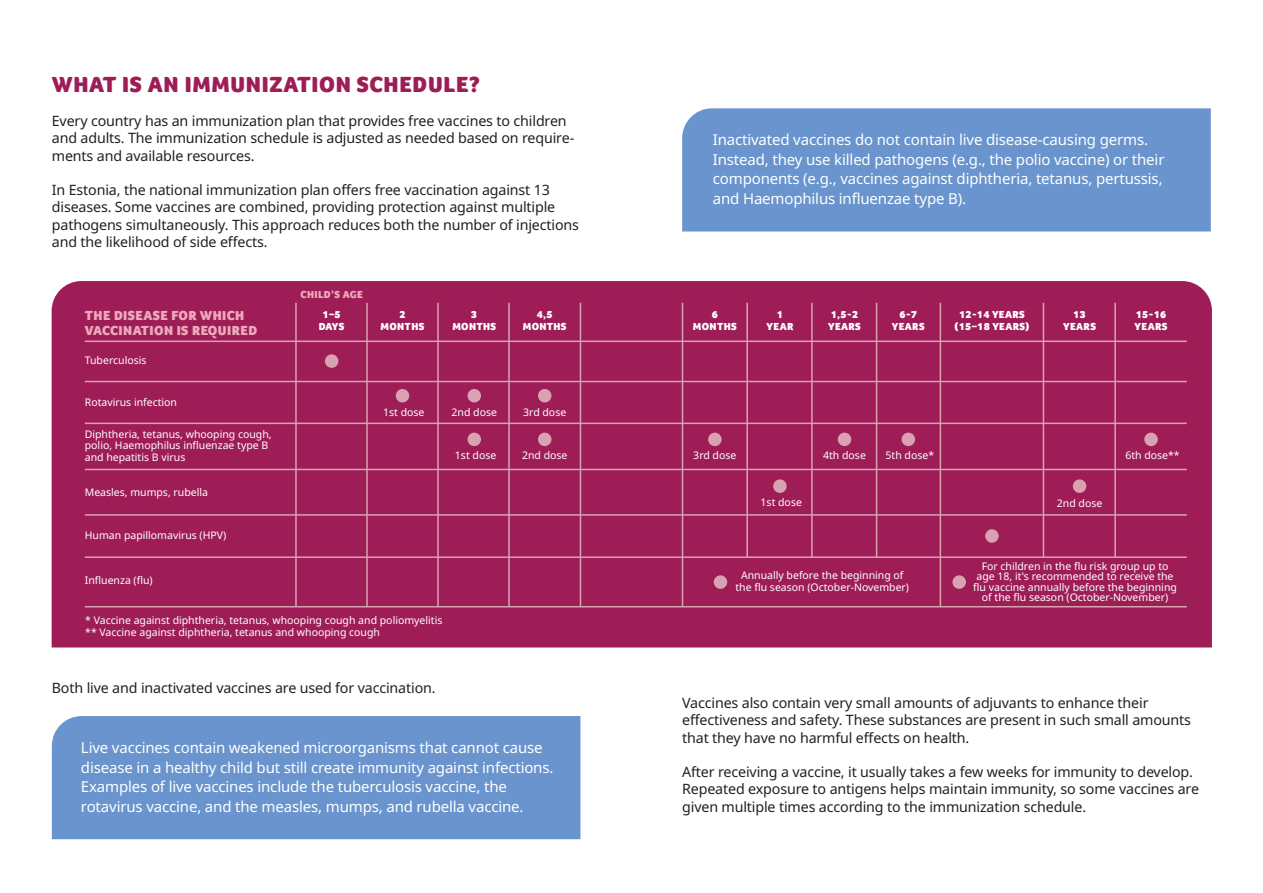
<style>
.page{position:relative;width:1263px;height:893px;background:#fff}
.page>*{position:absolute;margin:0;border:0;box-sizing:border-box;transform-origin:0 0}
.t1{font:900 22.5px "Foco";letter-spacing:.03em;color:#9e1d57}
.t2{font:15px/19.5px "Noto Sans";letter-spacing:-.01em;color:#fff}
.t3{font:14.25px/17.2px "Noto Sans";letter-spacing:-.01em;color:#231f20}
.t4{font:900 13.5px/14.9px "Foco";letter-spacing:.03em;color:#eda9ba}
.t5{font:10.5px/11.6px "Noto Sans";color:#fff;text-align:center}
.t6{font:900 10.5px/11.6px "Foco";letter-spacing:.03em;color:#fff;text-align:center}
.t7{font:900 10.5px "Foco";letter-spacing:.03em;color:#eda9ba}
</style>
<div class="page">
<div style="left:52px;top:281px;width:1160px;height:366px;background:#9e1d57"></div>
<div style="left:557px;top:531px;width:235px;height:38px;background:#9e1d57"></div>
<div style="left:325px;top:354px;width:13px;height:14px;background:#d8a2b0;border-radius:50%"></div>
<div style="left:396px;top:389px;width:13px;height:13px;background:#d8a2b0;border-radius:50%"></div>
<div style="left:467px;top:389px;width:14px;height:13px;background:#d8a2b0;border-radius:50%"></div>
<div style="left:538px;top:389px;width:13px;height:13px;background:#d8a2b0;border-radius:50%"></div>
<div style="left:467px;top:433px;width:14px;height:13px;background:#d8a2b0;border-radius:50%"></div>
<div style="left:538px;top:433px;width:13px;height:13px;background:#d8a2b0;border-radius:50%"></div>
<div style="left:708px;top:433px;width:14px;height:13px;background:#d8a2b0;border-radius:50%"></div>
<div style="left:838px;top:433px;width:13px;height:13px;background:#d8a2b0;border-radius:50%"></div>
<div style="left:714px;top:575px;width:13px;height:14px;background:#d8a2b0;border-radius:50%"></div>
<hr style="left:85px;top:381px;width:1102px;height:1px;background:#d8a3b1">
<hr style="left:85px;top:423px;width:1102px;height:1px;background:#d8a3b1">
<hr style="left:85px;top:469px;width:1102px;height:1px;background:#d8a3b1">
<hr style="left:85px;top:341px;width:1102px;height:1px;background:#d8a3b1">
<hr style="left:85px;top:514px;width:1102px;height:2px;background:#d8a3b1">
<hr style="left:85px;top:556px;width:1102px;height:2px;background:#d8a3b1">
<hr style="left:85px;top:606px;width:1102px;height:1px;background:#d8a3b1">
<hr style="left:295px;top:303px;width:2px;height:304px;background:#d8a3b1">
<hr style="left:366px;top:303px;width:2px;height:304px;background:#d8a3b1">
<hr style="left:437px;top:303px;width:2px;height:304px;background:#d8a3b1">
<hr style="left:508px;top:303px;width:2px;height:304px;background:#d8a3b1">
<hr style="left:580px;top:303px;width:1px;height:304px;background:#d8a3b1">
<hr style="left:682px;top:303px;width:1px;height:304px;background:#d8a3b1">
<hr style="left:746px;top:303px;width:2px;height:254px;background:#d8a3b1">
<hr style="left:811px;top:303px;width:2px;height:254px;background:#d8a3b1">
<hr style="left:876px;top:303px;width:1px;height:254px;background:#d8a3b1">
<hr style="left:940px;top:303px;width:1px;height:304px;background:#d8a3b1">
<hr style="left:1043px;top:303px;width:1px;height:254px;background:#d8a3b1">
<hr style="left:1114px;top:303px;width:2px;height:254px;background:#d8a3b1">
<div style="left:901px;top:433px;width:14px;height:13px;background:#d8a2b0;border-radius:50%"></div>
<div style="left:1144px;top:433px;width:14px;height:13px;background:#d8a2b0;border-radius:50%"></div>
<div style="left:773px;top:479px;width:14px;height:14px;background:#d8a2b0;border-radius:50%"></div>
<div style="left:1073px;top:479px;width:13px;height:14px;background:#d8a2b0;border-radius:50%"></div>
<div style="left:985px;top:529px;width:14px;height:14px;background:#d8a2b0;border-radius:50%"></div>
<div style="left:952px;top:575px;width:14px;height:14px;background:#d8a2b0;border-radius:50%"></div>
<div style="left:52px;top:716px;width:528px;height:123px;background:#6994cd"></div>
<div style="left:682px;top:108px;width:529px;height:123px;background:#6994cd"></div>
<h1 class="t1" style="left:52px;top:70px;width:430px">WHAT IS AN IMMUNIZATION SCHEDULE?</h1>
<p class="t3" style="left:52px;top:113px;width:524px">Every country has an immunization plan that provides free vaccines to children and adults. The immunization schedule is adjusted as needed based on require&shy;ments and available resources.</p>
<p class="t3" style="left:52px;top:182px;width:529px">In Estonia, the national immunization plan offers free vaccination against 13 diseases. Some vaccines are combined, providing protection against multiple pathogens simultaneously. This approach reduces both the number of injections and the likelihood of side effects.</p>
<p class="t2" style="left:713px;top:131px;width:453px">Inactivated vaccines do not contain live disease-causing germs.<br>Instead, they use killed pathogens (e.g., the polio vaccine) or their components (e.g., vaccines against diphtheria, tetanus, pertussis, and Haemophilus influenzae type B).</p>
<p class="t4" style="left:85px;top:308px;width:174px">THE DISEASE FOR WHICH<br>VACCINATION IS REQUIRED</p>
<p class="t5" style="left:85px;top:355px;width:63px">Tuberculosis</p>
<p class="t5" style="left:85px;top:396px;width:94px">Rotavirus infection</p>
<p class="t5" style="left:85px;top:428px;width:188px;text-align:left">Diphtheria, tetanus, whooping cough, polio, Haemophilus influenzae type B and hepatitis B virus</p>
<p class="t5" style="left:85px;top:487px;width:125px">Measles, mumps, rubella</p>
<p class="t5" style="left:85px;top:530px;width:143px">Human papillomavirus (HPV)</p>
<p class="t5" style="left:85px;top:574px;width:69px">Influenza (flu)</p>
<p class="t7" style="left:300px;top:287px;width:64px">CHILD’S AGE</p>
<p class="t6" style="left:319px;top:309px;width:27px">1–5<br>DAYS</p>
<p class="t6" style="left:381px;top:309px;width:45px">2<br>MONTHS</p>
<p class="t6" style="left:452px;top:309px;width:45px">3<br>MONTHS</p>
<p class="t6" style="left:523px;top:309px;width:45px">4,5<br>MONTHS</p>
<p class="t6" style="left:693px;top:309px;width:45px">6<br>MONTHS</p>
<p class="t6" style="left:767px;top:309px;width:28px">1<br>YEAR</p>
<p class="t6" style="left:828px;top:309px;width:34px;text-align:left">1,5-2<br>YEARS</p>
<p class="t6" style="left:892px;top:309px;width:34px">6-7<br>YEARS</p>
<p class="t6" style="left:954px;top:309px;width:76px">12-14 YEARS (15–18 YEARS)</p>
<p class="t6" style="left:1063px;top:309px;width:34px">13<br>YEARS</p>
<p class="t6" style="left:1135px;top:309px;width:34px;text-align:left">15-16<br>YEARS</p>
<p class="t5" style="left:383px;top:406px;width:43px">1st dose</p>
<p class="t5" style="left:452px;top:406px;width:47px">2nd dose</p>
<p class="t5" style="left:523px;top:406px;width:45px">3rd dose</p>
<p class="t5" style="left:455px;top:450px;width:43px">1st dose</p>
<p class="t5" style="left:522px;top:450px;width:47px">2nd dose</p>
<p class="t5" style="left:693px;top:450px;width:45px">3rd dose</p>
<p class="t5" style="left:823px;top:450px;width:44px">4th dose</p>
<p class="t5" style="left:885px;top:450px;width:50px">5th dose*</p>
<p class="t5" style="left:1125px;top:450px;width:56px">6th dose**</p>
<p class="t5" style="left:761px;top:497px;width:43px">1st dose</p>
<p class="t5" style="left:1057px;top:497px;width:47px">2nd dose</p>
<p class="t5" style="left:735px;top:570px;width:175px">Annually before the beginning of the flu season (October-November)</p>
<p class="t5" style="left:973px;top:561px;width:205px;line-height:10.5px">For children in the flu risk group up to age 18, it's recommended to receive the flu vaccine annually before the beginning of the flu season (October-November)</p>
<p class="t5" style="left:85px;top:615px;width:359px;text-align:left">* Vaccine against diphtheria, tetanus, whooping cough and poliomyelitis ** Vaccine against diphtheria, tetanus and whooping cough</p>
<p class="t3" style="left:52px;top:679px;width:385px">Both live and inactivated vaccines are used for vaccination.</p>
<p class="t2" style="left:81px;top:738px;width:474px">Live vaccines contain weakened microorganisms that cannot cause disease in a healthy child but still create immunity against infections.<br>Examples of live vaccines include the tuberculosis vaccine, the rotavirus vaccine, and the measles, mumps, and rubella vaccine.</p>
<p class="t3" style="left:682px;top:695px;width:510px">Vaccines also contain very small amounts of adjuvants to enhance their effectiveness and safety. These substances are present in such small amounts that they have no harmful effects on health.</p>
<p class="t3" style="left:682px;top:764px;width:518px">After receiving a vaccine, it usually takes a few weeks for immunity to develop.<br>Repeated exposure to antigens helps maintain immunity, so some vaccines are given multiple times according to the immunization schedule.</p>
</div>
